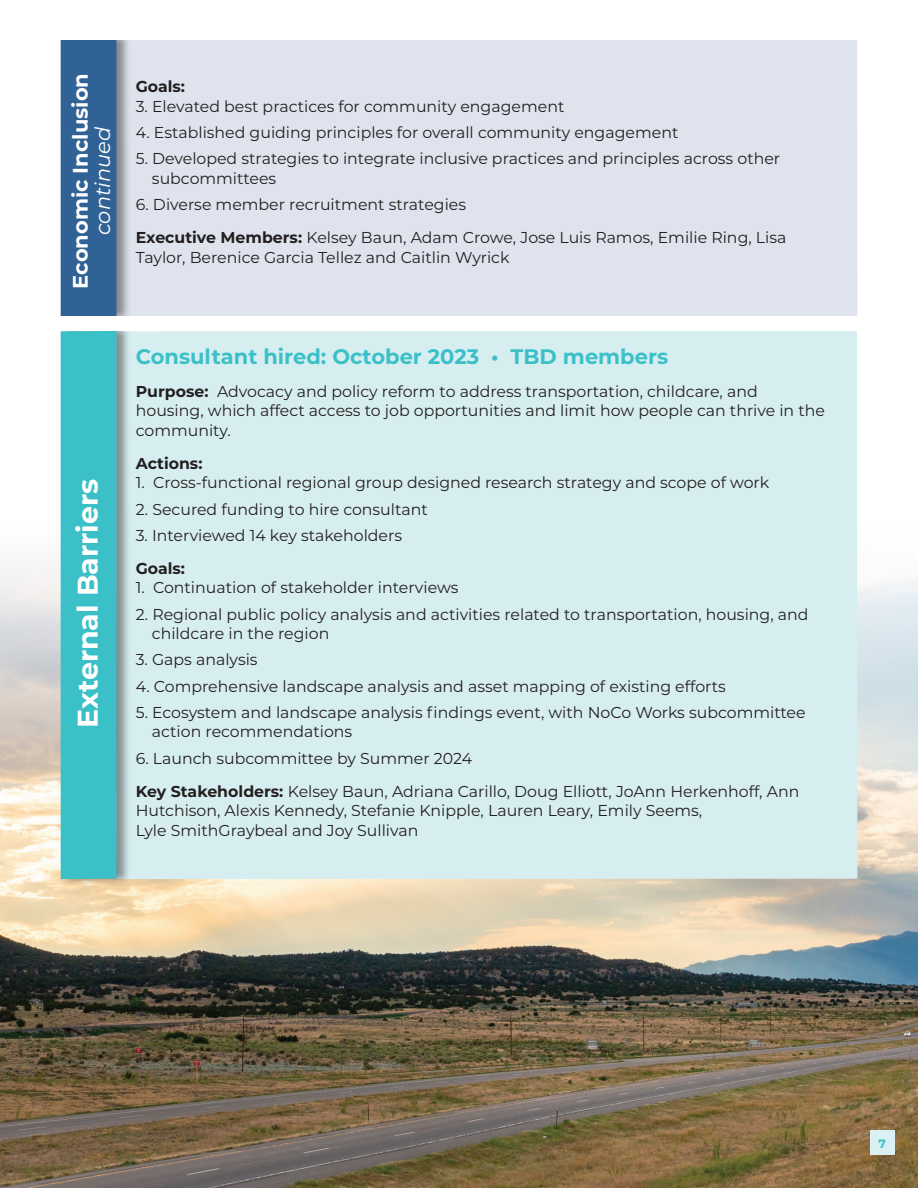
<style>
.page{position:relative;width:918px;height:1188px;background:#fff}
.page>*{position:absolute;margin:0;border:0;box-sizing:border-box;transform-origin:0 0}
.t1{font:700 28.5px "Montserrat";color:#fff}
.t2{font:700 21px "Montserrat";color:#3bc0c8}
.t3{font:700 21px "Montserrat";color:#fff}
.t4{font:italic 21px "Montserrat";color:#fff}
.t5{font:15.75px/19.5px "Montserrat";color:#231f20}
.t6{font:700 15.75px "Montserrat";color:#231f20}
.t7{font:700 12px "Montserrat";color:#3bc0c8}
.s1{font-weight:700}
</style>
<div class="page">
<img style="left:0;top:569px;width:918px;height:619px">
<div style="left:870px;top:1131px;width:25px;height:24px;background:#daf0f2"></div>
<div style="left:117px;top:38px;width:740px;height:278px;background:#dfe3ed"></div>
<div style="left:131px;top:331px;width:726px;height:548px;background:#d7eef0"></div>
<div style="left:60px;top:31px;width:71px;height:293px;background:#231f20;opacity:.47"></div>
<div style="left:61px;top:38px;width:56px;height:278px;background:#316296"></div>
<div style="left:60px;top:323px;width:71px;height:564px;background:#231f20;opacity:.47"></div>
<div style="left:61px;top:331px;width:56px;height:548px;background:#3bc0c8"></div>
<div style="left:0;top:15px;width:912px;height:25px;background:#fff"></div>
<div style="left:0;top:316px;width:912px;height:15px;background:#fff"></div>
<h2 class="t3" style="left:65px;top:289px;width:217px;rotate:-90deg">Economic Inclusion</h2>
<h2 class="t4" style="left:88px;top:235px;width:110px;rotate:-90deg">continued</h2>
<h1 class="t1" style="left:67px;top:728px;width:251px;rotate:-90deg">External Barriers</h1>
<p class="t6" style="left:136px;top:75px;width:51px">Goals:</p>
<p class="t5" style="left:136px;top:96px;width:430px">3. Elevated best practices for community engagement</p>
<p class="t5" style="left:136px;top:122px;width:544px">4. Established guiding principles for overall community engagement</p>
<p class="t5" style="left:152px;top:149px;width:630px;text-indent:-16px">5. Developed strategies to integrate inclusive practices and principles across other subcommittees</p>
<p class="t5" style="left:136px;top:188px;width:652px;line-height:33px">6. Diverse member recruitment strategies<br><span class="s1">Executive Members:</span> Kelsey Baun, Adam Crowe, Jose Luis Ramos, Emilie Ring, Lisa</p>
<p class="t5" style="left:136px;top:247px;width:375px">Taylor, Berenice Garcia Tellez and Caitlin Wyrick</p>
<h2 class="t2" style="left:136px;top:341px;width:534px">Consultant hired: October 2023 • TBD members</h2>
<p class="t5" style="left:136px;top:381px;width:691px"><span class="s1">Purpose:</span> Advocacy and policy reform to address transportation, childcare, and housing, which affect access to job opportunities and limit how people can thrive in the community.</p>
<p class="t6" style="left:136px;top:452px;width:68px">Actions:</p>
<p class="t5" style="left:136px;top:472px;width:635px">1. Cross-functional regional group designed research strategy and scope of work</p>
<p class="t5" style="left:136px;top:499px;width:294px">2. Secured funding to hire consultant</p>
<p class="t5" style="left:136px;top:525px;width:268px">3. Interviewed 14 key stakeholders</p>
<p class="t6" style="left:136px;top:557px;width:51px">Goals:</p>
<p class="t5" style="left:136px;top:577px;width:324px">1. Continuation of stakeholder interviews</p>
<p class="t5" style="left:152px;top:604px;width:658px;text-indent:-16px">2. Regional public policy analysis and activities related to transportation, housing, and childcare in the region</p>
<p class="t5" style="left:136px;top:649px;width:123px">3. Gaps analysis</p>
<p class="t5" style="left:136px;top:676px;width:592px">4. Comprehensive landscape analysis and asset mapping of existing efforts</p>
<p class="t5" style="left:152px;top:702px;width:655px;text-indent:-16px">5. Ecosystem and landscape analysis findings event, with NoCo Works subcommittee action recommendations</p>
<p class="t5" style="left:136px;top:741px;width:665px;line-height:33px">6. Launch subcommittee by Summer 2024<br><span class="s1">Key Stakeholders:</span> Kelsey Baun, Adriana Carillo, Doug Elliott, JoAnn Herkenhoff, Ann</p>
<p class="t5" style="left:136px;top:800px;width:568px">Hutchison, Alexis Kennedy, Stefanie Knipple, Lauren Leary, Emily Seems,<br>Lyle SmithGraybeal and Joy Sullivan</p>
<p class="t7" style="left:879px;top:1135px;width:9px">7</p>
</div>
